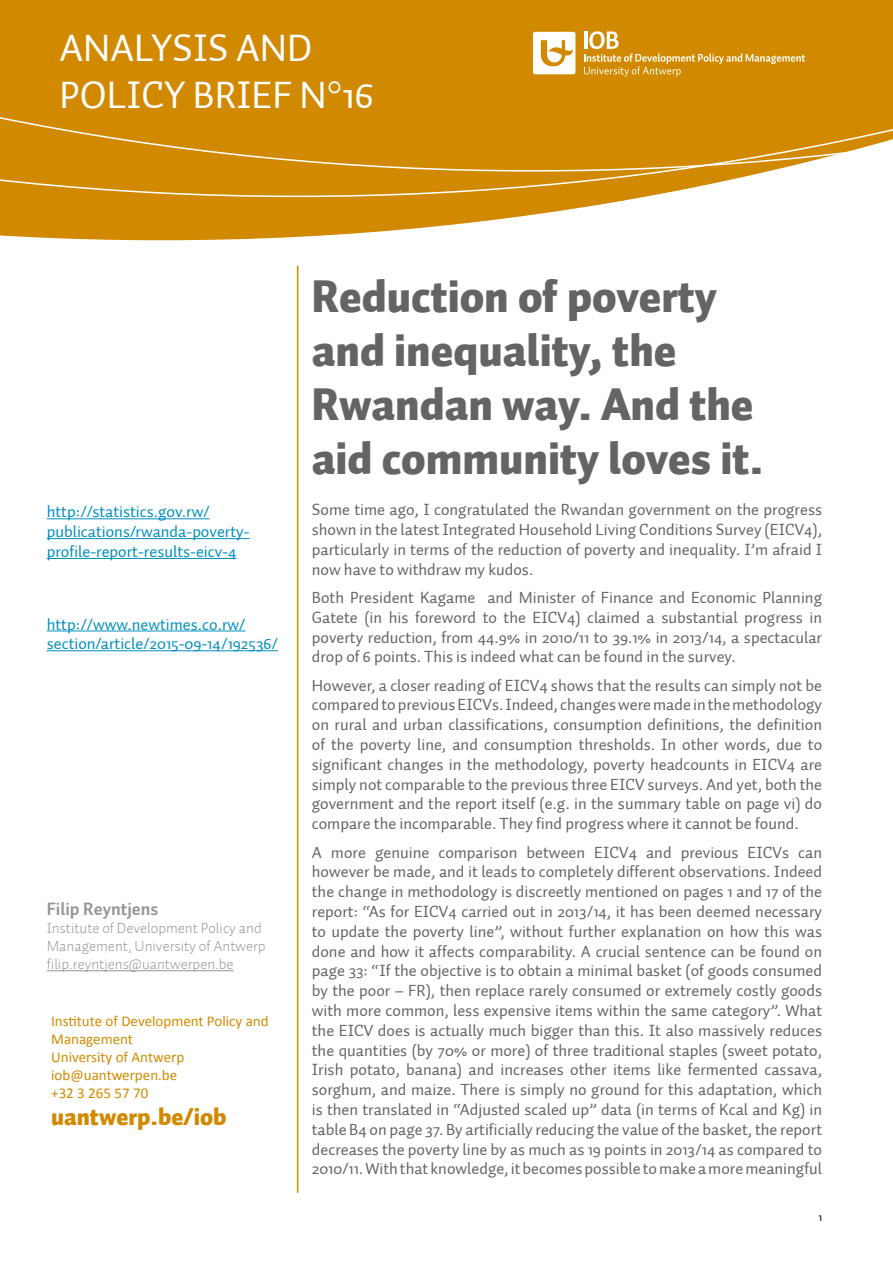
<style>
.page{position:relative;width:893px;height:1263px;background:#fff}
.page>*{position:absolute;margin:0;border:0;box-sizing:border-box;transform-origin:0 0}
.t1{font:900 45px/54px "Auto 1";color:#636466}
.t2{font:39px/46.8px "Auto 1";color:#fff}
.t3{font:900 24px "Auto 1";color:#d18a00}
.t4{font:700 18px "Auto 1";color:#939598}
.t5{font:16.5px/19.8px "Auto 1";color:#636466;text-align:justify}
.t6{font:16.5px/19.8px "Auto 1";color:#008fbe}
.t7{font:300 15px/18px "Auto 1";color:#939598}
.t8{font:15px/18px "Calibri";color:#d18a00}
.t9{font:12px "Auto 1";color:#000}
</style>
<div class="page">
<svg style="left:0;top:197px;width:643px;height:43px;fill:#d18a00"></svg>
<svg style="left:0;top:172px;width:765px;height:25px;background:#d69820"></svg>
<div style="left:0;top:0;width:893px;height:172px;background:#d18a00"></div>
<hr style="left:47px;top:970px;width:187px;height:1px;background:#939598">
<hr style="left:47px;top:631px;width:198px;height:1px;background:#008fbe">
<hr style="left:47px;top:650px;width:231px;height:1px;background:#008fbe">
<hr style="left:47px;top:519px;width:163px;height:1px;background:#008fbe">
<hr style="left:47px;top:538px;width:203px;height:1px;background:#008fbe">
<hr style="left:47px;top:558px;width:189px;height:1px;background:#008fbe">
<svg style="left:298px;top:1102px;width:1px;height:27px"></svg>
<svg style="left:584px;top:31px;width:221px;height:46px;background:#d6971d"></svg>
<svg style="left:533px;top:32px;width:42px;height:42px"></svg>
<hr style="left:297px;top:266px;width:1px;height:927px;background:#d18a00">
<h2 class="t2" style="left:60px;top:26px;width:254px">AnalysIs and<br>Policy Brief</h2>
<h2 class="t2" style="left:300px;top:72px;width:76px">n°16</h2>
<p class="t6" style="left:47px;top:502px;width:204px">http://statistics.gov.rw/ publications/rwanda-poverty&shy;profile-report-results-eicv-4</p>
<p class="t6" style="left:47px;top:614px;width:233px">http://www.newtimes.co.rw/ section/article/2015-09-14/192536/</p>
<p class="t4" style="left:47px;top:897px;width:113px">Filip Reyntjens</p>
<p class="t7" style="left:47px;top:919px;width:220px">Institute of Development Policy and<br>Management, University of Antwerp filip.reyntjens@uantwerpen.be</p>
<p class="t8" style="left:51px;top:1012px;width:219px">Institute of Development Policy and<br>Management<br>University of Antwerp iob@uantwerpen.be<br>+32 3 265 57 70</p>
<h3 class="t3" style="left:51px;top:1100px;width:177px">uantwerp.be/iob</h3>
<h1 class="t1" style="left:312px;top:271px;width:453px">Reduction of poverty and inequality, the<br>Rwandan way. And the aid community loves it.</h1>
<p class="t5" style="left:312px;top:500px;width:512px">Some time ago, I congratulated the Rwandan government on the progress shown in the latest Integrated Household Living Conditions Survey (EICV4), particularly in terms of the reduction of poverty and inequality. I’m afraid I now have to withdraw my kudos.</p>
<p class="t5" style="left:312px;top:588px;width:512px">Both President Kagame and Minister of Finance and Economic Planning Gatete (in his foreword to the EICV4) claimed a substantial progress in poverty reduction, from 44.9% in 2010/11 to 39.1% in 2013/14, a spectacular drop of 6 points. This is indeed what can be found in the survey.</p>
<p class="t5" style="left:312px;top:675px;width:512px">However, a closer reading of EICV4 shows that the results can simply not be compared to previous EICVs. Indeed, changes were made in the methodology on rural and urban classifications, consumption definitions, the definition of the poverty line, and consumption thresholds. In other words, due to significant changes in the methodology, poverty headcounts in EICV4 are simply not comparable to the previous three EICV surveys. And yet, both the government and the report itself (e.g. in the summary table on page vi) do compare the incomparable. They find progress where it cannot be found.</p>
<p class="t5" style="left:312px;top:842px;width:512px">A more genuine comparison between EICV4 and previous EICVs can however be made, and it leads to completely different observations. Indeed the change in methodology is discreetly mentioned on pages 1 and 17 of the report: “As for EICV4 carried out in 2013/14, it has been deemed necessary to update the poverty line”, without further explanation on how this was done and how it affects comparability. A crucial sentence can be found on page 33: “If the objective is to obtain a minimal basket (of goods consumed by the poor – FR), then replace rarely consumed or extremely costly goods with more common, less expensive items within the same category”. What the EICV does is actually much bigger than this. It also massively reduces the quantities (by 70% or more) of three traditional staples (sweet potato, Irish potato, banana) and increases other items like fermented cassava, sorghum, and maize. There is simply no ground for this adaptation, which is then translated in “Adjusted scaled up” data (in terms of Kcal and Kg) in table B4 on page 37. By artificially reducing the value of the basket, the report decreases the poverty line by as much as 19 points in 2013/14 as compared to 2010/11. With that knowledge, it becomes possible to make a more meaningful</p>
<p class="t9" style="left:818px;top:1209px;width:5px">1</p>
</div>
